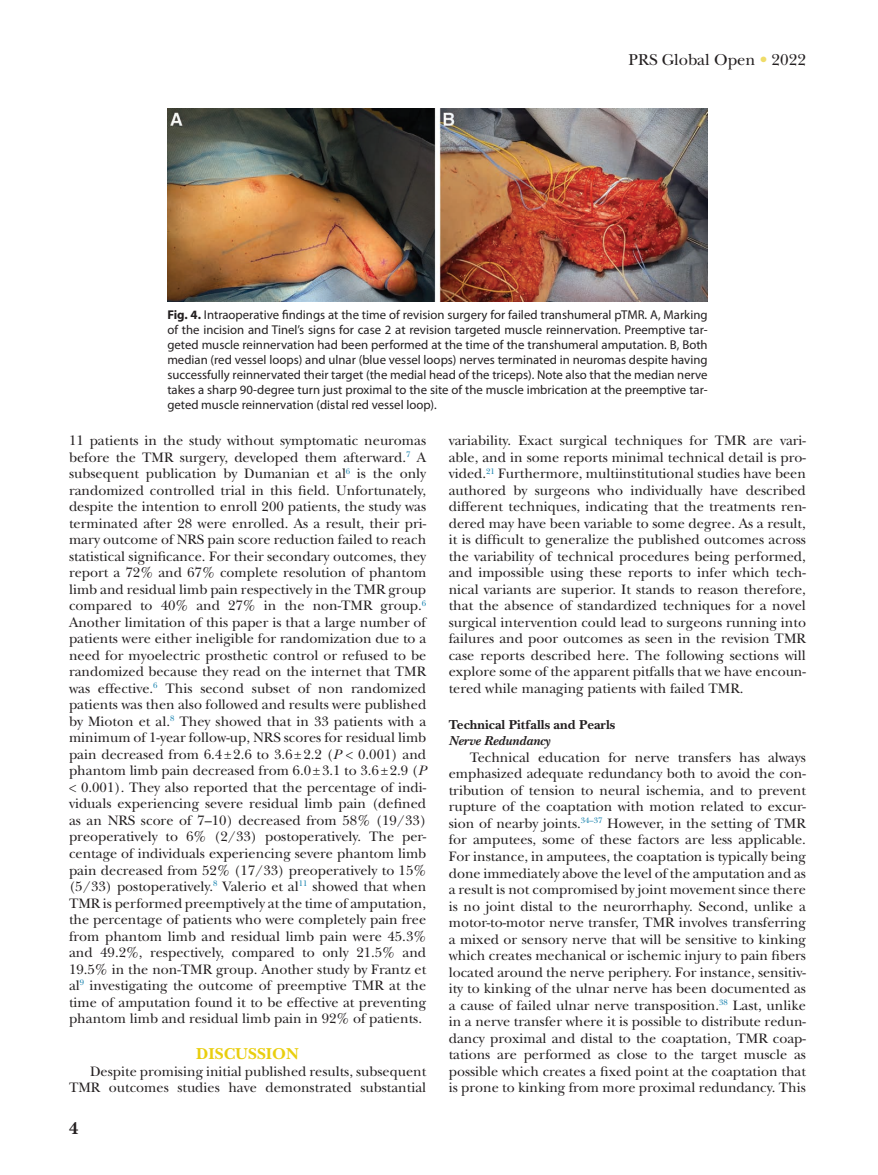
<style>
.page{position:relative;width:878px;height:1175px;background:#fff}
.page>*{position:absolute;margin:0;border:0;box-sizing:border-box;transform-origin:0 0}
.t1{font:700 18px "New Baskerville Std";color:#231f20}
.t2{font:16.5px "New Baskerville Std";color:#231f20}
.t3{font:700 16.5px "New Baskerville Std";color:#e9ce0e}
.t4{font:14.25px/16.5px "New Baskerville Std";color:#231f20;text-align:justify}
.t5{font:700 13.5px "New Baskerville Std";color:#231f20}
.t6{font:italic 700 13.5px "New Baskerville Std";color:#231f20}
.t7{font:12.75px/15px "Myriad Pro";color:#231f20;text-align:justify}
.s1{color:#efdc68}
.s2{font-weight:700}
.s3{font-style:italic}
</style>
<div class="page">
<img style="left:167px;top:108px;width:540px;height:193px">
<p class="t2" style="left:628px;top:50px;width:179px">PRS Global Open <span class="s1">•</span> 2022</p>
<p class="t7" style="left:167px;top:306px;width:542px"><span class="s2">Fig. 4.</span> I ntraoperative findings at the time of revision surgery for failed transhumeral pTMR. A, Marking of the incision and Tinel’s signs for case 2 at revision targeted muscle reinnervation. Preemptive tar&shy;geted muscle reinnervation had been performed at the time of the transhumeral amputation. B, Both median (red vessel loops) and ulnar (blue vessel loops) nerves terminated in neuromas despite having successfully reinnervated their target (the medial head of the triceps). Note also that the median nerve takes a sharp 90-degree turn just proximal to the site of the muscle imbrication at the preemptive tar&shy;geted muscle reinnervation (distal red vessel loop).</p>
<p class="t4" style="left:69px;top:432px;width:359px">11 patients in the study without symptomatic neuromas before the TMR surgery, developed them afterward.<sup>7</sup> A subsequent publication by Dumanian et al<sup>6</sup> is the only randomized controlled trial in this field. Unfortunately, despite the intention to enroll 200 patients, the study was terminated after 28 were enrolled. As a result, their pri&shy;mary outcome of NRS pain score reduction failed to reach statistical significance. For their secondary outcomes, they report a 72% and 67% complete resolution of phantom limb and residual limb pain respectively in the TMR group compared to 40% and 27% in the non-TMR group.<sup>6<br></sup>Another limitation of this paper is that a large number of patients were either ineligible for randomization due to a need for myoelectric prosthetic control or refused to be randomized because they read on the internet that TMR was effective.<sup>6</sup> This second subset of non randomized patients was then also followed and results were published by Mioton et al.<sup>8</sup> They showed that in 33 patients with a minimum of 1-year follow-up, NRS scores for residual limb pain decreased from 6.4±2.6 to 3.6±2.2 (<span class="s3">P</span> &lt; 0.001) and phantom limb pain decreased from 6.0±3.1 to 3.6±2.9 (<span class="s3">P </span>&lt; 0.001). They also reported that the percentage of indi&shy;viduals experiencing severe residual limb pain (defined as an NRS score of 7–10) decreased from 58% (19/33) preoperatively to 6% (2/33) postoperatively. The per&shy;centage of individuals experiencing severe phantom limb pain decreased from 52% (17/33) preoperatively to 15% (5/33) postoperatively.<sup>8</sup> Valerio et al<sup>11</sup> showed that when TMR is performed preemptively at the time of amputation, the percentage of patients who were completely pain free from phantom limb and residual limb pain were 45.3% and 49.2%, respectively, compared to only 21.5% and 19.5% in the non-TMR group. Another study by Frantz et al<sup>9</sup> investigating the outcome of preemptive TMR at the time of amputation found it to be effective at preventing phantom limb and residual limb pain in 92% of patients.</p>
<p class="t3" style="left:196px;top:1044px;width:104px">DISCUSSION</p>
<p class="t4" style="left:69px;top:1062px;width:359px;text-align:right">Despite promising initial published results, subsequent<br>TMR outcomes studies have demonstrated substantial</p>
<p class="t1" style="left:69px;top:1118px;width:11px">4</p>
<p class="t4" style="left:449px;top:432px;width:359px">variability. Exact surgical techniques for TMR are vari&shy;able, and in some reports minimal technical detail is pro&shy;vided.<sup>21</sup> Furthermore, multiinstitutional studies have been authored by surgeons who individually have described different techniques, indicating that the treatments ren&shy;dered may have been variable to some degree. As a result, it is difficult to generalize the published outcomes across the variability of technical procedures being performed, and impossible using these reports to infer which tech&shy;nical variants are superior. It stands to reason therefore, that the absence of standardized techniques for a novel surgical intervention could lead to surgeons running into failures and poor outcomes as seen in the revision TMR case reports described here. The following sections will explore some of the apparent pitfalls that we have encoun&shy;tered while managing patients with failed TMR.</p>
<p class="t5" style="left:448px;top:716px;width:168px">Technical Pitfalls and Pearls</p>
<p class="t6" style="left:448px;top:733px;width:103px">Nerve Redundancy</p>
<p class="t4" style="left:448px;top:749px;width:359px;text-indent:21px">Technical education for nerve transfers has always emphasized adequate redundancy both to avoid the con&shy;tribution of tension to neural ischemia, and to prevent rupture of the coaptation with motion related to excur&shy;sion of nearby joints.<sup>34–37</sup> However, in the setting of TMR for amputees, some of these factors are less applicable.<br>For instance, in amputees, the coaptation is typically being done immediately above the level of the amputation and as a result is not compromised by joint movement since there is no joint distal to the neurorrhaphy. Second, unlike a motor-to-motor nerve transfer, TMR involves transferring a mixed or sensory nerve that will be sensitive to kinking which creates mechanical or ischemic injury to pain fibers located around the nerve periphery. For instance, sensitiv&shy;ity to kinking of the ulnar nerve has been documented as a cause of failed ulnar nerve transposition.<sup>38</sup> Last, unlike in a nerve transfer where it is possible to distribute redun&shy;dancy proximal and distal to the coaptation, TMR coap&shy;tations are performed as close to the target muscle as possible which creates a fixed point at the coaptation that is prone to kinking from more proximal redundancy. This</p>
</div>
